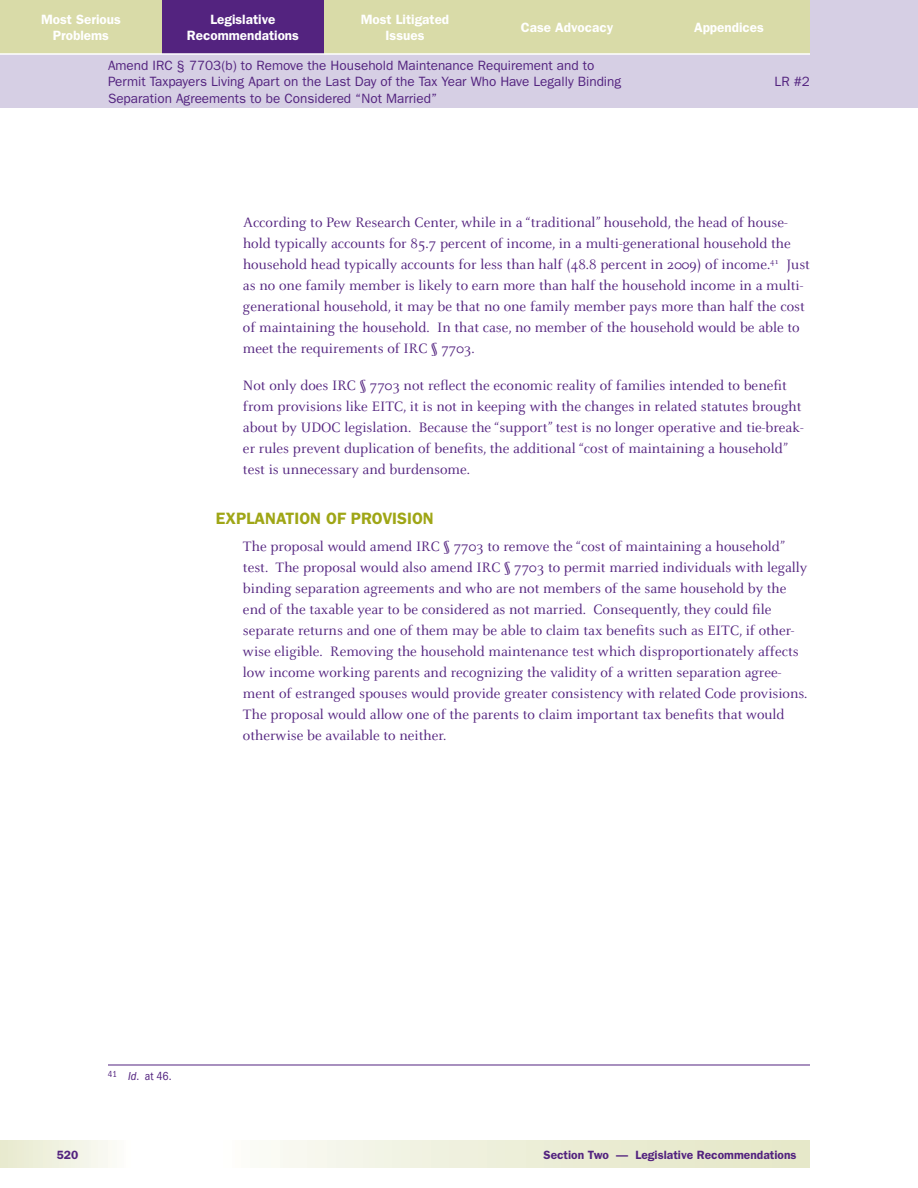
<style>
.page{position:relative;width:918px;height:1188px;background:#fff}
.page>*{position:absolute;margin:0;border:0;box-sizing:border-box;transform-origin:0 0}
.Subhead_1{font:600 16.5px "Franklin Gothic";color:#9fa616}
.Body_Text{font:15px/21px "Celeste";color:#53237f}
.t1{font:13.5px/16.5px "Franklin Gothic";color:#53237f}
.t2{font:600 13.5px/16.5px "Franklin Gothic";color:#fff;text-align:center}
.t3{font:600 12px "Franklin Gothic";color:#53237f}
.IGNORE_Footnote{font:condensed 12px "Franklin Gothic";color:#53237f}
.s1{font-style:italic}
</style>
<div class="page">
<div style="left:0;top:0;width:918px;height:108px;background:#d6cfe4"></div>
<svg style="left:271px;top:1141px;width:539px;height:27px;background:#edeed9"></svg>
<div style="left:0;top:1141px;width:148px;height:27px;background:linear-gradient(to right,#e7e9cc,#fff)"></div>
<div style="left:0;top:0;width:162px;height:54px;background:#d9dba8"></div>
<div style="left:162px;top:0;width:162px;height:54px;background:#53237f"></div>
<div style="left:324px;top:0;width:162px;height:54px;background:#d9dba8"></div>
<div style="left:648px;top:0;width:162px;height:54px;background:#d9dba8"></div>
<div style="left:486px;top:0;width:162px;height:54px;background:#d9dba8"></div>
<hr style="left:0;top:53px;width:810px;height:2px;background:#fff">
<hr style="left:108px;top:1065px;width:702px;height:1px;background:#53237f">
<p class="t2" style="left:187px;top:11px;width:114px">Legislative<br>Recommendations</p>
<p class="t2" style="left:41px;top:11px;width:81px">Most Serious<br>Problems</p>
<p class="t2" style="left:361px;top:11px;width:90px">Most Litigated<br>Issues</p>
<p class="t2" style="left:521px;top:19px;width:94px">Case Advocacy</p>
<p class="t2" style="left:694px;top:19px;width:71px">Appendices</p>
<p class="t1" style="left:108px;top:57px;width:515px">Amend IRC § 7703(b) to Remove the Household Maintenance Requirement and to<br>Permit Taxpayers Living Apart on the Last Day of the Tax Year Who Have Legally Binding<br>Separation Agreements to be Considered “Not Married”</p>
<p class="t1" style="left:775px;top:73px;width:37px">LR #2</p>
<p class="Body_Text" style="left:243px;top:212px;width:569px">According to Pew Research Center, while in a “traditional” household, the head of house&shy;hold typically accounts for 85.7 percent of income, in a multi-generational household the household head typically accounts for less than half (48.8 percent in 2009) of income.<sup>41</sup> Just as no one family member is likely to earn more than half the household income in a multi&shy;generational household, it may be that no one family member pays more than half the cost of maintaining the household. In that case, no member of the household would be able to meet the requirements of IRC § 7703.</p>
<p class="Body_Text" style="left:243px;top:375px;width:562px">Not only does IRC § 7703 not reflect the economic reality of families intended to benefit from provisions like EITC, it is not in keeping with the changes in related statutes brought about by UDOC legislation. Because the “support” test is no longer operative and tie-break&shy;er rules prevent duplication of benefits, the additional “cost of maintaining a household” test is unnecessary and burdensome.</p>
<p class="Subhead_1" style="left:216px;top:508px;width:219px">EXPLANATION OF PROVISION</p>
<p class="Body_Text" style="left:243px;top:537px;width:566px">The proposal would amend IRC § 7703 to remove the “cost of maintaining a household” test. The proposal would also amend IRC § 7703 to permit married individuals with legally binding separation agreements and who are not members of the same household by the end of the taxable year to be considered as not married. Consequently, they could file separate returns and one of them may be able to claim tax benefits such as EITC, if other&shy;wise eligible. Removing the household maintenance test which disproportionately affects low income working parents and recognizing the validity of a written separation agree&shy;ment of estranged spouses would provide greater consistency with related Code provisions.<br>The proposal would allow one of the parents to claim important tax benefits that would otherwise be available to neither.</p>
<p class="IGNORE_Footnote" style="left:108px;top:1069px;width:65px"><sup>41</sup> <span class="s1">Id</span>. at 46.</p>
<p class="t3" style="left:57px;top:1148px;width:23px">520</p>
<p class="t3" style="left:543px;top:1148px;width:255px">Section Two — Legislative Recommendations</p>
</div>
